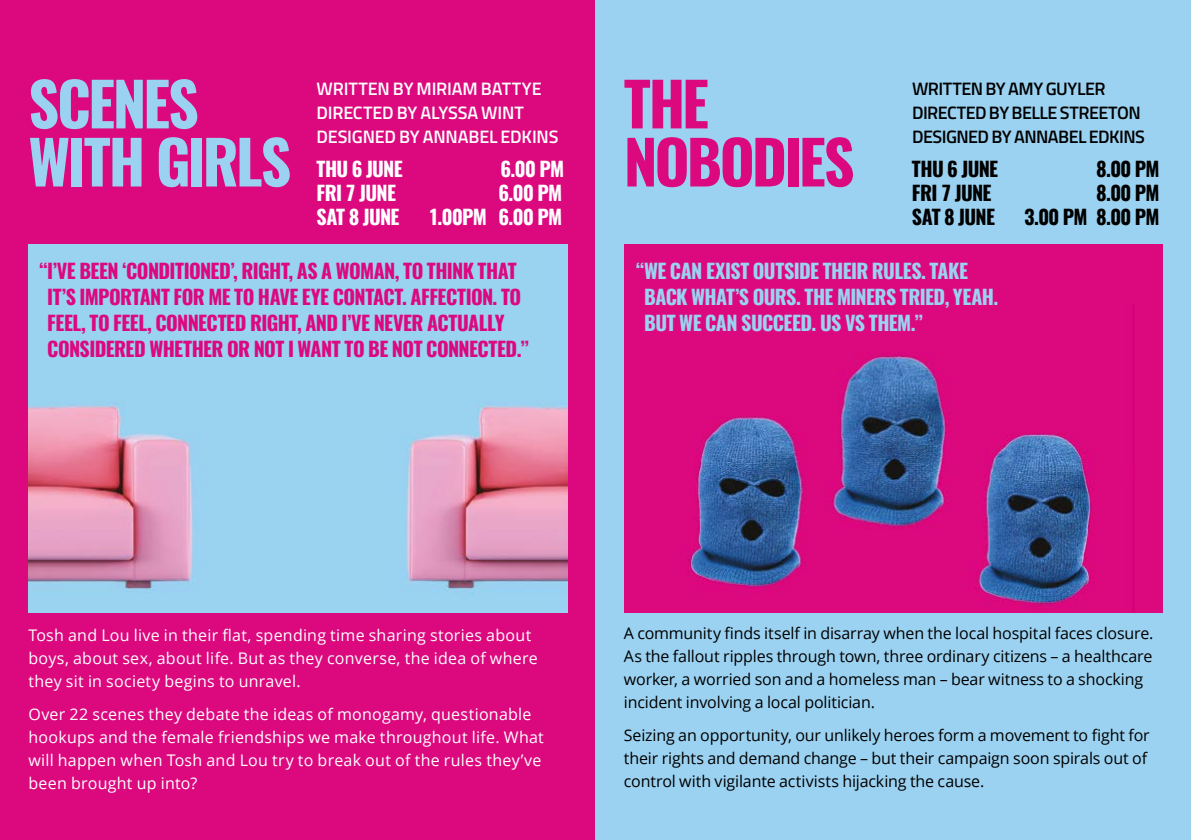
<style>
.page{position:relative;width:1191px;height:840px;background:#fff}
.page>*{position:absolute;margin:0;border:0;box-sizing:border-box;transform-origin:0 0}
.t1{font:700 60px/58px "Oswald";letter-spacing:-.04em;color:#9bd2f1}
.t2{font:700 60px/58px "Oswald";letter-spacing:-.05em;color:#dc087e}
.t3{font:700 20px/26px "Oswald";letter-spacing:-.025em;color:#dc087e}
.t4{font:700 20px/26px "Oswald";letter-spacing:-.025em;color:#9bd2f1}
.t5{font:700 20px "Oswald";letter-spacing:-.03em;color:#fff}
.t6{font:700 20px "Oswald";letter-spacing:-.03em;color:#000}
.t7{font:600 18px/24px "Titillium Web";letter-spacing:-.01em;color:#fff}
.t8{font:600 18px/24px "Titillium Web";letter-spacing:-.03em;color:#000}
.t9{font:16px/23px "Open Sans";letter-spacing:-.01em;color:#000}
.t10{font:16px/23px "Open Sans";letter-spacing:.015em;color:#fff}
</style>
<div class="page">
<div style="left:0;top:0;width:595px;height:839px;background:#dc087e"></div>
<img style="left:28px;top:244px;width:539px;height:368px">
<div style="left:595px;top:0;width:596px;height:839px;background:#9bd2f1"></div>
<div style="left:624px;top:244px;width:538px;height:368px;background:#dc087e"></div>
<img style="left:686px;top:355px;width:407px;height:252px">
<h1 class="t1" style="left:28px;top:79px;width:264px">SCENES<br>WITH GIRLS</h1>
<p class="t7" style="left:316px;top:76px;width:243px">WRITTEN BY MIRIAM BATTYE<br>DIRECTED BY ALYSSA WINT<br>DESIGNED BY ANNABEL EDKINS</p>
<p class="t5" style="left:316px;top:158px;width:88px">THU 6 JUNE</p>
<p class="t5" style="left:500px;top:158px;width:65px">6.00 PM</p>
<p class="t5" style="left:316px;top:182px;width:81px">FRI 7 JUNE</p>
<p class="t5" style="left:498px;top:182px;width:65px">6.00 PM</p>
<p class="t5" style="left:316px;top:206px;width:85px">SAT 8 JUNE</p>
<p class="t5" style="left:428px;top:206px;width:135px">1.00PM 6.00 PM</p>
<h1 class="t2" style="left:624px;top:79px;width:232px">THE<br>NOBODIES</h1>
<p class="t8" style="left:912px;top:76px;width:234px">WRITTEN BY AMY GUYLER<br>DIRECTED BY BELLE STREETON<br>DESIGNED BY ANNABEL EDKINS</p>
<p class="t6" style="left:912px;top:158px;width:88px">THU 6 JUNE</p>
<p class="t6" style="left:1096px;top:158px;width:65px">8.00 PM</p>
<p class="t6" style="left:912px;top:182px;width:81px">FRI 7 JUNE</p>
<p class="t6" style="left:1096px;top:182px;width:65px">8.00 PM</p>
<p class="t6" style="left:912px;top:206px;width:85px">SAT 8 JUNE</p>
<p class="t6" style="left:1024px;top:206px;width:137px">3.00 PM 8.00 PM</p>
<p class="t3" style="left:47px;top:259px;width:483px;text-indent:-8px">“I’VE BEEN ‘CONDITIONED’, RIGHT, AS A WOMAN, TO THINK THAT IT’S IMPORTANT FOR ME TO HAVE EYE CONTACT. AFFECTION. TO FEEL, TO FEEL, CONNECTED RIGHT, AND I’VE NEVER ACTUALLY CONSIDERED WHETHER OR NOT I WANT TO BE NOT CONNECTED.”</p>
<p class="t4" style="left:644px;top:259px;width:356px;text-indent:-8px">“WE CAN EXIST OUTSIDE THEIR RULES. TAKE<br>BACK WHAT’S OURS. THE MINERS TRIED, YEAH.<br>BUT WE CAN SUCCEED. US VS THEM.”</p>
<p class="t10" style="left:28px;top:622px;width:511px">Tosh and Lou live in their flat, spending time sharing stories about boys, about sex, about life. But as they converse, the idea of where they sit in society begins to unravel.</p>
<p class="t10" style="left:28px;top:701px;width:517px">Over 22 scenes they debate the ideas of monogamy, questionable hookups and the female friendships we make throughout life. What will happen when Tosh and Lou try to break out of the rules they’ve been brought up into?</p>
<p class="t9" style="left:624px;top:621px;width:531px">A community finds itself in disarray when the local hospital faces closure.<br>As the fallout ripples through town, three ordinary citizens – a healthcare worker, a worried son and a homeless man – bear witness to a shocking incident involving a local politician.</p>
<p class="t9" style="left:624px;top:723px;width:527px">Seizing an opportunity, our unlikely heroes form a movement to fight for their rights and demand change – but their campaign soon spirals out of control with vigilante activists hijacking the cause.</p>
</div>
